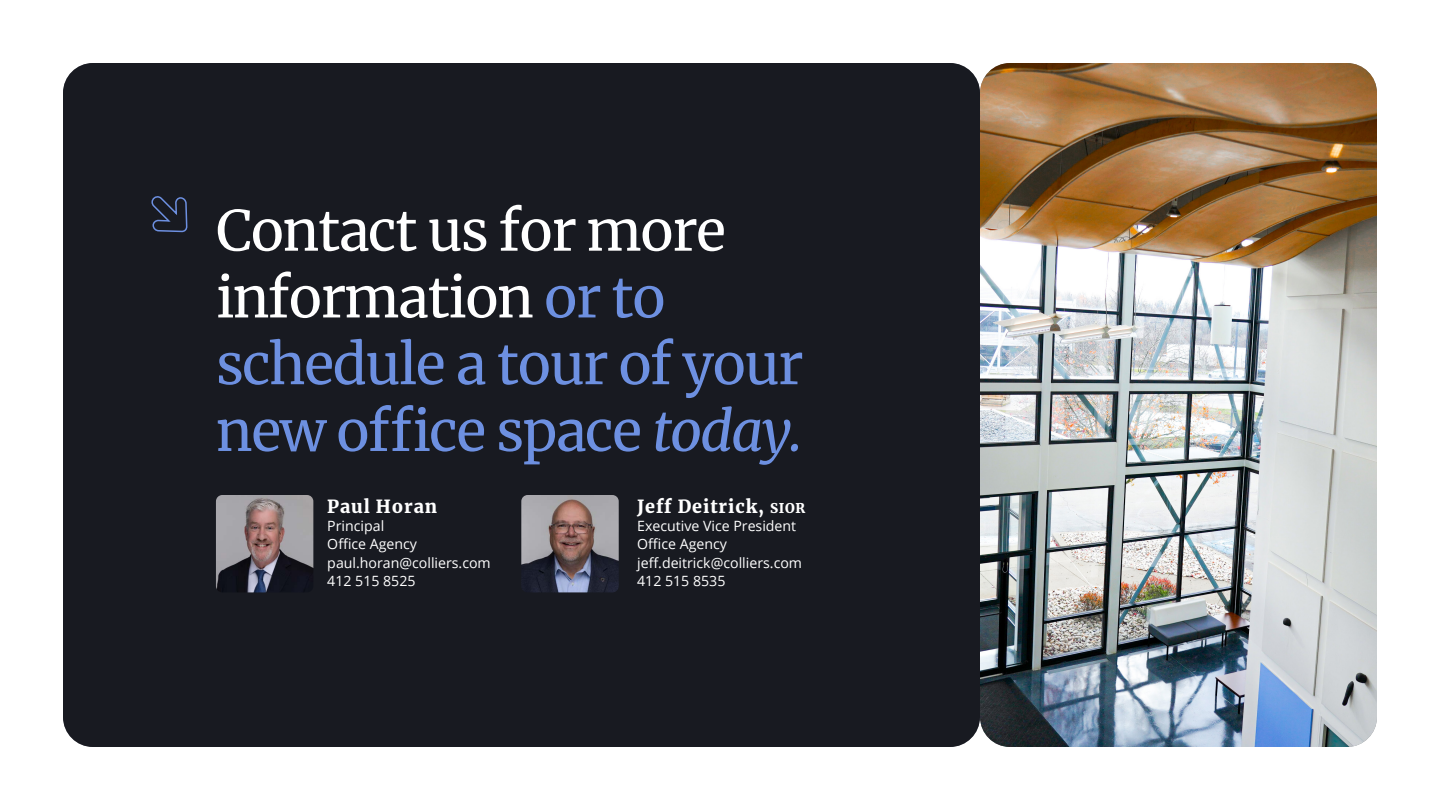
<style>
.page{position:relative;width:1440px;height:810px;background:#fff}
.page>*{position:absolute;margin:0;border:0;box-sizing:border-box;transform-origin:0 0}
.Cover_Title_Left{font:55.5px/66.8px "Merriweather";letter-spacing:-.03em;color:#6d90e1}
._05_CompanyName_14_Cntr{font:900 17.92px "Merriweather";letter-spacing:.05em;color:#fff}
._05_CompanyName_14_Cntr-2{font:14.17px/18.3px "Open Sans";color:#fff}
.s1{color:#fff}
.s2{font-style:italic}
.s3{font-size:13.35px}
</style>
<div class="page">
<img style="left:980px;top:63px;width:397px;height:684px">
<div style="left:63px;top:63px;width:917px;height:684px;background:#181a21;border-radius:30px"></div>
<svg style="left:151px;top:196px;width:37px;height:36px"></svg>
<img style="left:521px;top:495px;width:98px;height:97px">
<img style="left:216px;top:495px;width:97px;height:97px">
<p class="Cover_Title_Left" style="left:216px;top:196px;width:589px"><span class="s1">Contact us for more information</span> or to schedule a tour of your new office space <span class="s2">today.</span></p>
<p class="_05_CompanyName_14_Cntr" style="left:637px;top:494px;width:170px">Jeff Deitrick, <span class="s3">SIOR</span></p>
<p class="_05_CompanyName_14_Cntr-2" style="left:637px;top:516px;width:161px">Executive Vice President</p>
<p class="_05_CompanyName_14_Cntr-2" style="left:637px;top:535px;width:91px">Office Agency</p>
<p class="_05_CompanyName_14_Cntr-2" style="left:637px;top:553px;width:166px">jeff.deitrick@colliers.com<br>412 515 8535</p>
<p class="_05_CompanyName_14_Cntr" style="left:327px;top:494px;width:111px">Paul Horan</p>
<p class="_05_CompanyName_14_Cntr-2" style="left:327px;top:516px;width:58px">Principal</p>
<p class="_05_CompanyName_14_Cntr-2" style="left:327px;top:535px;width:91px">Office Agency</p>
<p class="_05_CompanyName_14_Cntr-2" style="left:327px;top:553px;width:165px">paul.horan@colliers.com<br>412 515 8525</p>
</div>
